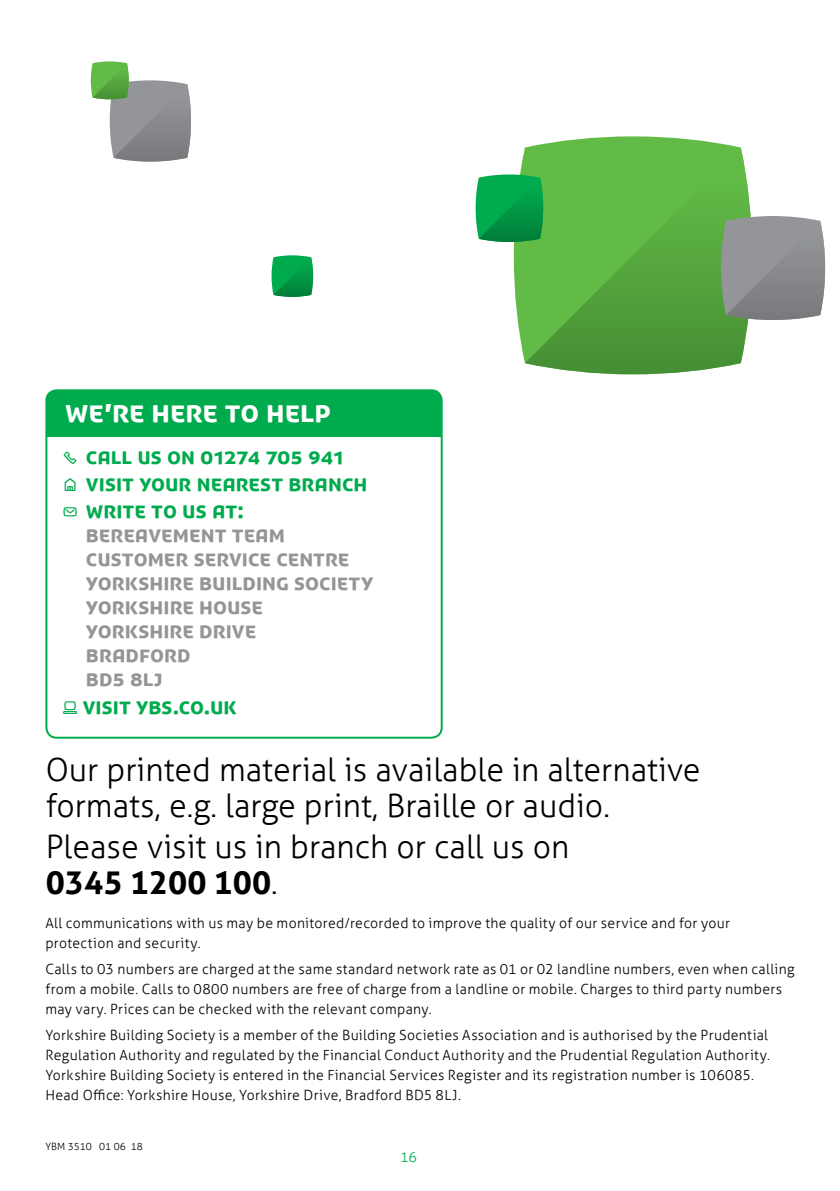
<style>
.page{position:relative;width:840px;height:1191px;background:#fff}
.page>*{position:absolute;margin:0;border:0;box-sizing:border-box;transform-origin:0 0}
.t1{font:300 32px/36px "YBSG Aller";color:#000}
.t2{font:32px "YBSG Headline";color:#fff}
.t3{font:24px/24px "YBSG Headline";letter-spacing:.005em;color:#939598}
.t4{font:24px/26.8px "YBSG Headline";color:#00ab4e}
.t5{font:300 14px/20px "YBSG Aller";letter-spacing:.025em;color:#000}
.t6{font:300 14px "YBSG Aller";color:#00ab4e}
.t7{font:300 10px "YBSG Aller";color:#000}
.s1{font-weight:700}
</style>
<div class="page">
<div style="left:46px;top:390px;width:395px;height:347px;background:#00ab4e;border-radius:10px"></div>
<div style="left:47px;top:438px;width:395px;height:300px;background:#fff"></div>
<div style="left:45px;top:389px;width:397px;height:349px;border:2px solid #00ab4e;border-radius:10px"></div>
<svg style="left:513px;top:136px;width:225px;height:222px;fill:#62bb46"></svg>
<svg style="left:524px;top:147px;width:227px;height:227px;background:#5eaf46"></svg>
<svg style="left:720px;top:216px;width:104px;height:104px;background:#8a908e"></svg>
<svg style="left:475px;top:174px;width:68px;height:68px;background:#0ea250"></svg>
<svg style="left:271px;top:255px;width:42px;height:42px;background:#14a556"></svg>
<svg style="left:91px;top:61px;width:100px;height:101px"></svg>
<svg style="left:64px;top:451px;width:13px;height:13px"></svg>
<svg style="left:65px;top:478px;width:11px;height:12px"></svg>
<svg style="left:64px;top:506px;width:13px;height:10px"></svg>
<svg style="left:63px;top:701px;width:14px;height:13px"></svg>
<h1 class="t2" style="left:65px;top:397px;width:267px">we’re here to help</h1>
<h2 class="t4" style="left:86px;top:444px;width:283px">Call us on 01274 705 941<br>Visit your nearest branch write to us at:</h2>
<h2 class="t3" style="left:86px;top:523px;width:289px">Bereavement Team<br>Customer Service Centre<br>Yorkshire Building Society<br>Yorkshire House<br>Yorkshire Drive<br>Bradford<br>BD5 8LJ</h2>
<h2 class="t4" style="left:83px;top:694px;width:155px">Visit ybs.co.uk</h2>
<h1 class="t1" style="left:46px;top:751px;width:656px">Our printed material is available in alternative formats, e.g. large print, Braille or audio.</h1>
<h1 class="t1" style="left:46px;top:829px;width:525px">Please visit us in branch or call us on<br><span class="s1">0345 1200 100</span>.</h1>
<p class="t5" style="left:45px;top:913px;width:685px">All communications with us may be monitored/recorded to improve the quality of our service and for your protection and security.</p>
<p class="t5" style="left:45px;top:959px;width:750px">Calls to 03 numbers are charged at the same standard network rate as 01 or 02 landline numbers, even when calling from a mobile. Calls to 0800 numbers are free of charge from a landline or mobile. Charges to third party numbers may vary. Prices can be checked with the relevant company.</p>
<p class="t5" style="left:45px;top:1024px;width:725px">Yorkshire Building Society is a member of the Building Societies Association and is authorised by the Prudential Regulation Authority and regulated by the Financial Conduct Authority and the Prudential Regulation Authority.<br>Yorkshire Building Society is entered in the Financial Services Register and its registration number is 106085.<br>Head Office: Yorkshire House, Yorkshire Drive, Bradford BD5 8LJ.</p>
<p class="t7" style="left:45px;top:1140px;width:99px">YBM 3510 01 06 18</p>
<p class="t6" style="left:400px;top:1148px;width:18px">16</p>
</div>
